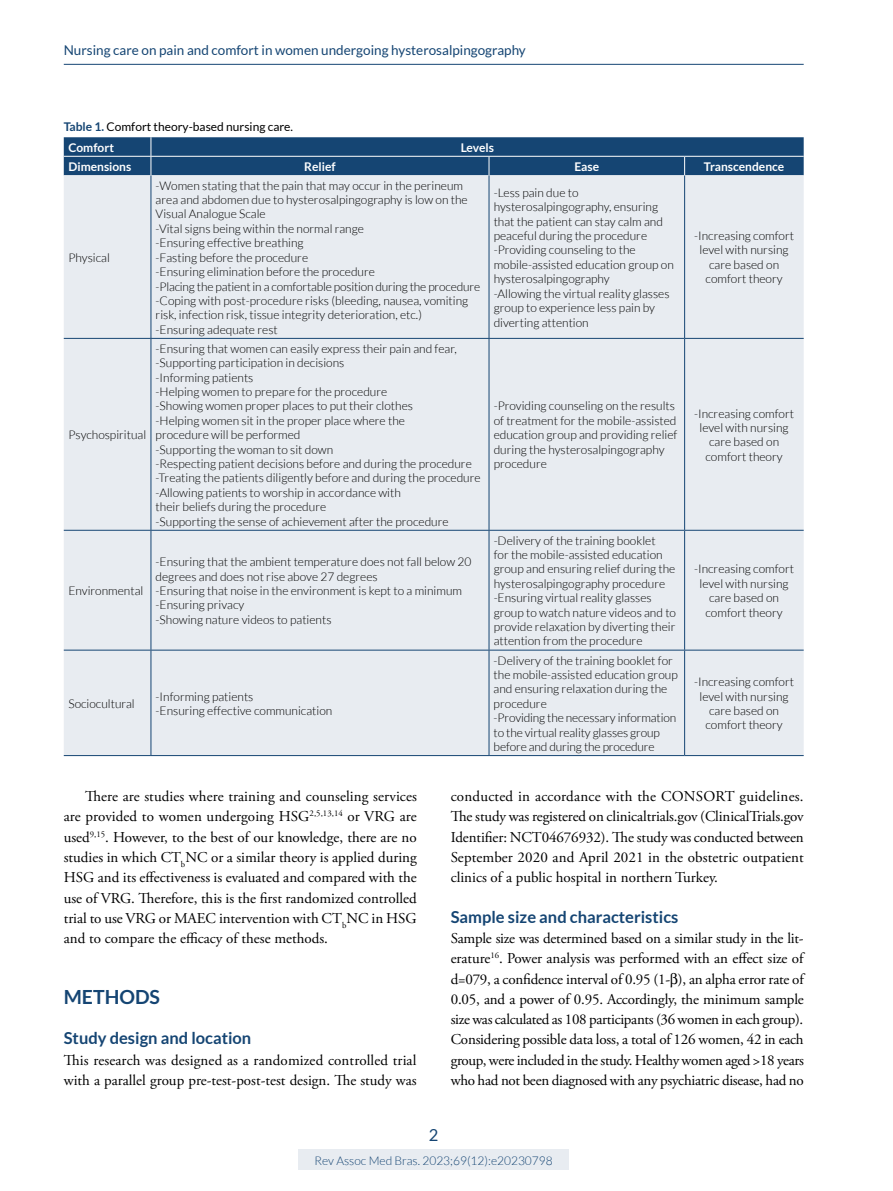
<style>
.page{position:relative;width:893px;height:1191px;background:#fff}
.page>*{position:absolute;margin:0;border:0;box-sizing:border-box;transform-origin:0 0}
.t1{font:700 19.5px "Lato";color:#154573}
.t2{font:700 16.5px "Lato";color:#154573}
.t3{font:16.5px "Lato";color:#154573}
.t4{font:15px/20.2px "Adobe Garamond Pro";color:#000;text-align:justify}
.t5{font:13.5px "Lato";color:#154573}
.t6{font:300 12px/14.4px "Lato";color:#000}
.t7{font:12px/20.7px "Lato";color:#000}
.t8{font:700 12px "Lato";color:#fff}
.t9{font:300 12px "Lato";color:#154573}
.s1{font-weight:700;color:#154573}
.s2{font-weight:700;color:#fff}
</style>
<div class="page">
<div style="left:299px;top:1149px;width:270px;height:21px;background:#e8ecf1"></div>
<hr style="left:64px;top:64px;width:740px;height:1px;background:#154573">
<div style="left:64px;top:175px;width:740px;height:580px;background:#e8ecf1"></div>
<hr style="left:151px;top:175px;width:1px;height:163px;background:#154573">
<hr style="left:489px;top:175px;width:1px;height:163px;background:#154573">
<hr style="left:684px;top:175px;width:1px;height:163px;background:#154573">
<hr style="left:64px;top:338px;width:87px;height:1px;background:#154573">
<hr style="left:151px;top:338px;width:338px;height:1px;background:#154573">
<hr style="left:151px;top:339px;width:1px;height:191px;background:#154573">
<hr style="left:489px;top:338px;width:196px;height:1px;background:#154573">
<hr style="left:489px;top:339px;width:1px;height:191px;background:#154573">
<hr style="left:685px;top:338px;width:119px;height:1px;background:#154573">
<hr style="left:684px;top:339px;width:1px;height:191px;background:#154573">
<hr style="left:64px;top:530px;width:87px;height:1px;background:#154573">
<hr style="left:151px;top:530px;width:338px;height:1px;background:#154573">
<hr style="left:151px;top:530px;width:1px;height:120px;background:#154573">
<hr style="left:489px;top:530px;width:196px;height:1px;background:#154573">
<hr style="left:489px;top:530px;width:1px;height:120px;background:#154573">
<hr style="left:685px;top:530px;width:119px;height:1px;background:#154573">
<hr style="left:684px;top:530px;width:1px;height:120px;background:#154573">
<hr style="left:64px;top:650px;width:87px;height:1px;background:#154573">
<hr style="left:151px;top:650px;width:338px;height:1px;background:#154573">
<hr style="left:151px;top:650px;width:1px;height:105px;background:#154573">
<hr style="left:489px;top:650px;width:196px;height:1px;background:#154573">
<hr style="left:489px;top:650px;width:1px;height:105px;background:#154573">
<hr style="left:685px;top:650px;width:119px;height:1px;background:#154573">
<hr style="left:684px;top:650px;width:1px;height:105px;background:#154573">
<hr style="left:64px;top:755px;width:87px;height:1px;background:#154573">
<hr style="left:151px;top:755px;width:338px;height:1px;background:#154573">
<hr style="left:489px;top:755px;width:196px;height:1px;background:#154573">
<hr style="left:685px;top:755px;width:119px;height:1px;background:#154573">
<svg style="left:64px;top:137px;width:740px;height:38px;background:#1d4b78"></svg>
<p class="t5" style="left:64px;top:43px;width:464px">Nursing care on pain and comfort in women undergoing hysterosalpingography</p>
<p class="t7" style="left:68px;top:116px;width:226px;text-indent:-5px"><span class="s1">Table 1.</span> Comfort theory-based nursing care.<br><span class="s2">Comfort</span></p>
<p class="t8" style="left:461px;top:140px;width:35px">Levels</p>
<p class="t8" style="left:68px;top:159px;width:64px">Dimensions</p>
<p class="t8" style="left:304px;top:159px;width:33px">Relief</p>
<p class="t8" style="left:574px;top:159px;width:26px">Ease</p>
<p class="t8" style="left:704px;top:159px;width:82px">Transcendence</p>
<p class="t6" style="left:68px;top:250px;width:43px">Physical</p>
<p class="t6" style="left:68px;top:428px;width:79px">Psychospiritual</p>
<p class="t6" style="left:68px;top:583px;width:76px">Environmental</p>
<p class="t6" style="left:156px;top:178px;width:326px">-Women stating that the pain that may occur in the perineum area and abdomen due to hysterosalpingography is low on the Visual Analogue Scale<br>-Vital signs being within the normal range<br>-Ensuring effective breathing<br>-Fasting before the procedure<br>-Ensuring elimination before the procedure<br>-Placing the patient in a comfortable position during the procedure -Coping with post-procedure risks (bleeding, nausea, vomiting risk, infection risk, tissue integrity deterioration, etc.)<br>-Ensuring adequate rest</p>
<p class="t6" style="left:494px;top:185px;width:182px">-Less pain due to hysterosalpingography, ensuring that the patient can stay calm and peaceful during the procedure -Providing counseling to the mobile-assisted education group on hysterosalpingography<br>-Allowing the virtual reality glasses group to experience less pain by diverting attention</p>
<p class="t6" style="left:694px;top:229px;width:101px;text-align:center">-Increasing comfort level with nursing care based on comfort theory</p>
<p class="t6" style="left:156px;top:341px;width:327px">-Ensuring that women can easily express their pain and fear, -Supporting participation in decisions<br>-Informing patients<br>-Helping women to prepare for the procedure<br>-Showing women proper places to put their clothes<br>-Helping women sit in the proper place where the<br>procedure will be performed<br>-Supporting the woman to sit down<br>-Respecting patient decisions before and during the procedure -Treating the patients diligently before and during the procedure -Allowing patients to worship in accordance with<br>their beliefs during the procedure<br>-Supporting the sense of achievement after the procedure</p>
<p class="t6" style="left:156px;top:555px;width:317px">-Ensuring that the ambient temperature does not fall below 20 degrees and does not rise above 27 degrees<br>-Ensuring that noise in the environment is kept to a minimum -Ensuring privacy<br>-Showing nature videos to patients</p>
<p class="t6" style="left:494px;top:399px;width:185px">-Providing counseling on the results of treatment for the mobile-assisted education group and providing relief during the hysterosalpingography procedure</p>
<p class="t6" style="left:694px;top:406px;width:101px;text-align:center">-Increasing comfort level with nursing care based on comfort theory</p>
<p class="t6" style="left:494px;top:533px;width:184px">-Delivery of the training booklet<br>for the mobile-assisted education group and ensuring relief during the hysterosalpingography procedure -Ensuring virtual reality glasses group to watch nature videos and to provide relaxation by diverting their attention from the procedure</p>
<p class="t6" style="left:694px;top:562px;width:101px;text-align:center">-Increasing comfort level with nursing care based on comfort theory</p>
<p class="t6" style="left:68px;top:696px;width:68px">Sociocultural</p>
<p class="t6" style="left:156px;top:689px;width:178px">-Informing patients<br>-Ensuring effective communication</p>
<p class="t4" style="left:64px;top:787px;width:355px;text-indent:21px">There are studies where training and counseling services are provided to women undergoing HSG<sup>2,5,13,14</sup> or VRG are used<sup>9,15</sup>. However, to the best of our knowledge, there are no studies in which CT<sub>b</sub>NC or a similar theory is applied during HSG and its effectiveness is evaluated and compared with the use of VRG. Therefore, this is the first randomized controlled trial to use VRG or MAEC intervention with CT<sub>b</sub>NC in HSG and to compare the efficacy of these methods.</p>
<h1 class="t1" style="left:64px;top:985px;width:98px">METHODS</h1>
<h2 class="t2" style="left:64px;top:1028px;width:189px">Study design and location</h2>
<p class="t4" style="left:64px;top:1050px;width:354px">This research was designed as a randomized controlled trial with a parallel group pre-test-post-test design. The study was</p>
<p class="t6" style="left:494px;top:653px;width:186px">-Delivery of the training booklet for the mobile-assisted education group and ensuring relaxation during the procedure<br>-Providing the necessary information to the virtual reality glasses group before and during the procedure</p>
<p class="t6" style="left:694px;top:674px;width:101px;text-align:center">-Increasing comfort level with nursing care based on comfort theory</p>
<p class="t4" style="left:451px;top:787px;width:355px">conducted in accordance with the CONSORT guidelines.<br>The study was registered on clinicaltrials.gov (ClinicalTrials.gov Identifier: NCT04676932). The study was conducted between September 2020 and April 2021 in the obstetric outpatient clinics of a public hospital in northern Turkey.</p>
<h2 class="t2" style="left:451px;top:907px;width:229px">Sample size and characteristics</h2>
<p class="t4" style="left:451px;top:928px;width:355px">Sample size was determined based on a similar study in the lit&shy;erature<sup>16</sup>. Power analysis was performed with an effect size of d=079, a confidence interval of 0.95 (1- ), an alpha error rate of 0.05, and a power of 0.95. Accordingly, the minimum sample size was calculated as 108 participants (36 women in each group).<br>Considering possible data loss, a total of 126 women, 42 in each group, were included in the study. Healthy women aged &gt;18 years who had not been diagnosed with any psychiatric disease, had no</p>
<h2 class="t3" style="left:429px;top:1126px;width:11px">2</h2>
<p class="t9" style="left:315px;top:1154px;width:240px">Rev Assoc Med Bras. 2023;69(12):e20230798</p>
</div>
